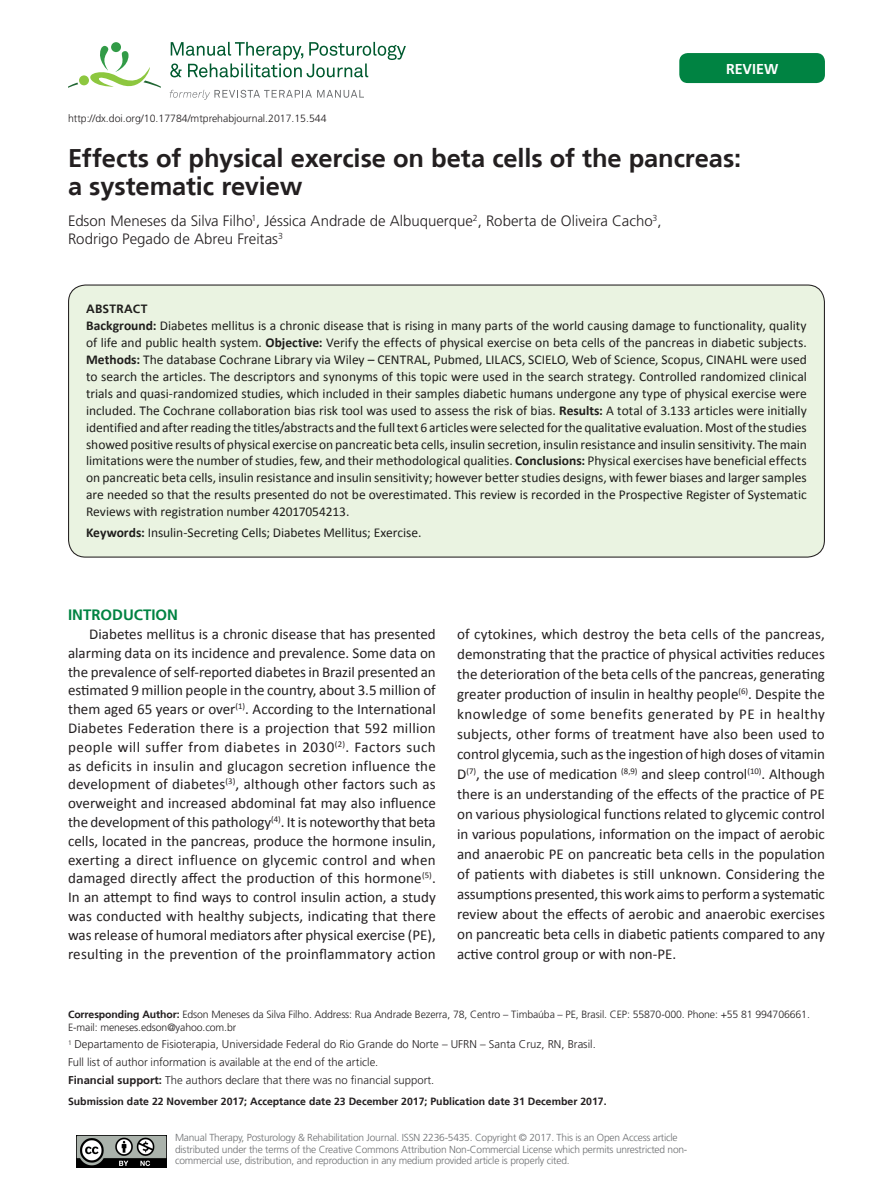
<style>
.page{position:relative;width:893px;height:1191px;background:#fff}
.page>*{position:absolute;margin:0;border:0;box-sizing:border-box;transform-origin:0 0}
.ArticleTitle{font:700 25.5px/28.5px "Frutiger";letter-spacing:-.005em;color:#231f20}
.Paragraph{font:15px/18.8px "Calibri";color:#231f20;text-align:justify}
.Authors{font:300 15px/18px "Frutiger";color:#231f20}
.Heading1{font:700 15px "Frutiger";color:#008342}
.t1{font:700 14.25px "Frutiger";color:#fff}
.t2{font:13.5px/17px "Calibri";letter-spacing:-.005em;color:#231f20;text-align:justify}
.t3{font:700 12px "Frutiger";letter-spacing:.02em;color:#231f20}
.Affiliations{font:300 11.25px "Frutiger";color:#231f20}
.fnSupported-by{font:300 11.25px "Frutiger";color:#231f20}
.fnArticleOther{font:300 11.25px "Frutiger";color:#231f20}
.Correspondence{font:300 10.5px/12.6px "Frutiger";letter-spacing:-.01em;color:#231f20}
.History{font:700 10.5px "Frutiger";color:#231f20}
.ArticleDOIAlt{font:300 10.5px "Frutiger";color:#231f20}
.LicenseParaAlt{font:300 10.2px/11.2px "Frutiger";letter-spacing:-.02em;color:#6d6f71}
.s1{font-weight:700}
</style>
<div class="page">
<svg style="left:170px;top:42px;width:236px;height:35px"></svg>
<div style="left:111px;top:42px;width:10px;height:10px;background:#329b47;border-radius:50%"></div>
<div style="left:79px;top:75px;width:10px;height:10px;background:#8dc73f;border-radius:50%"></div>
<svg style="left:85px;top:46px;width:76px;height:42px"></svg>
<svg style="left:68px;top:83px;width:10px;height:5px"></svg>
<svg style="left:170px;top:90px;width:194px;height:10px"></svg>
<div style="left:679px;top:53px;width:146px;height:30px;background:#008342;border-radius:9px"></div>
<img style="left:77px;top:1135px;width:90px;height:32px">
<div style="left:69px;top:285px;width:755px;height:272px;background:#eaf3e1;border-radius:17px"></div>
<p class="ArticleDOIAlt" style="left:68px;top:112px;width:260px">http://dx.doi.org/10.17784/mtprehabjournal.2017.15.544</p>
<p class="t1" style="left:726px;top:61px;width:54px">REVIEW</p>
<p class="ArticleTitle" style="left:68px;top:143px;width:675px">Effects of physical exercise on beta cells of the pancreas: a systematic review</p>
<p class="Authors" style="left:68px;top:212px;width:595px">Edson Meneses da Silva Filho<sup>1</sup>, Jéssica Andrade de Albuquerque<sup>2</sup>, Roberta de Oliveira Cacho<sup>3</sup>,<br>Rodrigo Pegado de Abreu Freitas<sup>3</sup></p>
<p class="t3" style="left:86px;top:302px;width:63px">ABSTRACT</p>
<p class="t2" style="left:86px;top:317px;width:722px"><span class="s1">Background:</span> Diabetes mellitus is a chronic disease that is rising in many parts of the world causing damage to functionality, quality of life and public health system. <span class="s1">Objective:</span> Verify the effects of physical exercise on beta cells of the pancreas in diabetic subjects.<br><span class="s1">Methods:</span> The database Cochrane Library via Wiley – CENTRAL, Pubmed, LILACS, SCIELO, Web of Science, Scopus, CINAHL were used to search the articles. The descriptors and synonyms of this topic were used in the search strategy. Controlled randomized clinical trials and quasi-randomized studies, which included in their samples diabetic humans undergone any type of physical exercise were included. The Cochrane collaboration bias risk tool was used to assess the risk of bias. <span class="s1">Results:</span> A total of 3.133 articles were initially identified and after reading the titles/abstracts and the full text 6 articles were selected for the qualitative evaluation. Most of the studies showed positive results of physical exercise on pancreatic beta cells, insulin secretion, insulin resistance and insulin sensitivity. The main limitations were the number of studies, few, and their methodological qualities. <span class="s1">Conclusions:</span> Physical exercises have beneficial effects on pancreatic beta cells, insulin resistance and insulin sensitivity; however better studies designs, with fewer biases and larger samples are needed so that the results presented do not be overestimated. This review is recorded in the Prospective Register of Systematic Reviews with registration number 42017054213.</p>
<p class="t2" style="left:86px;top:524px;width:337px"><span class="s1">Keywords:</span> Insulin-Secreting Cells; Diabetes Mellitus; Exercise.</p>
<p class="Heading1" style="left:68px;top:606px;width:112px">INTRODUCTION</p>
<p class="Paragraph" style="left:68px;top:625px;width:369px;text-indent:21px">Diabetes mellitus is a chronic disease that has presented alarming data on its incidence and prevalence. Some data on the prevalence of self-reported diabetes in Brazil presented an estimated 9 million people in the country, about 3.5 million of them aged 65 years or over<sup>(1)</sup>. According to the International Diabetes Federation there is a projection that 592 million people will suffer from diabetes in 2030<sup>(2)</sup>. Factors such as deficits in insulin and glucagon secretion influence the development of diabetes<sup>(3)</sup>, although other factors such as overweight and increased abdominal fat may also influence the development of this pathology<sup>(4)</sup>. It is noteworthy that beta cells, located in the pancreas, produce the hormone insulin, exerting a direct influence on glycemic control and when damaged directly affect the production of this hormone<sup>(5)</sup>.<br>In an attempt to find ways to control insulin action, a study was conducted with healthy subjects, indicating that there was release of humoral mediators after physical exercise (PE), resulting in the prevention of the proinflammatory action</p>
<p class="Paragraph" style="left:457px;top:624px;width:369px;line-height:20px">of cytokines, which destroy the beta cells of the pancreas, demonstrating that the practice of physical activities reduces the deterioration of the beta cells of the pancreas, generating greater production of insulin in healthy people<sup>(6)</sup>. Despite the knowledge of some benefits generated by PE in healthy subjects, other forms of treatment have also been used to control glycemia, such as the ingestion of high doses of vitamin D<sup>(7)</sup>, the use of medication <sup>(8,9)</sup> and sleep control<sup>(10)</sup>. Although there is an understanding of the effects of the practice of PE on various physiological functions related to glycemic control in various populations, information on the impact of aerobic and anaerobic PE on pancreatic beta cells in the population of patients with diabetes is still unknown. Considering the assumptions presented, this work aims to perform a systematic review about the effects of aerobic and anaerobic exercises on pancreatic beta cells in diabetic patients compared to any active control group or with non-PE.</p>
<p class="Correspondence" style="left:68px;top:1008px;width:743px"><span class="s1">Corresponding Author:</span> Edson Meneses da Silva Filho. Address: Rua Andrade Bezerra, 78, Centro – Timbaúba – PE, Brasil. CEP: 55870-000. Phone: +55 81 994706661.<br>E-mail: meneses.edson@yahoo.com.br</p>
<p class="Affiliations" style="left:68px;top:1038px;width:529px"><sup>1</sup> Departamento de Fisioterapia, Universidade Federal do Rio Grande do Norte – UFRN – Santa Cruz, RN, Brasil.</p>
<p class="fnArticleOther" style="left:68px;top:1055px;width:312px">Full list of author information is available at the end of the article.</p>
<p class="fnSupported-by" style="left:68px;top:1073px;width:368px"><span class="s1">Financial support:</span> The authors declare that there was no financial support.</p>
<p class="History" style="left:68px;top:1095px;width:540px">Submission date 22 November 2017; Acceptance date 23 December 2017; Publication date 31 December 2017.</p>
<p class="LicenseParaAlt" style="left:175px;top:1132px;width:514px">Manual Therapy, Posturology &amp; Rehabilitation Journal. ISSN 2236-5435. Copyright © 2017. This is an Open Access article distributed under the terms of the Creative Commons Attribution Non-Commercial License which permits unrestricted non&shy;commercial use, distribution, and reproduction in any medium provided article is properly cited.</p>
</div>
